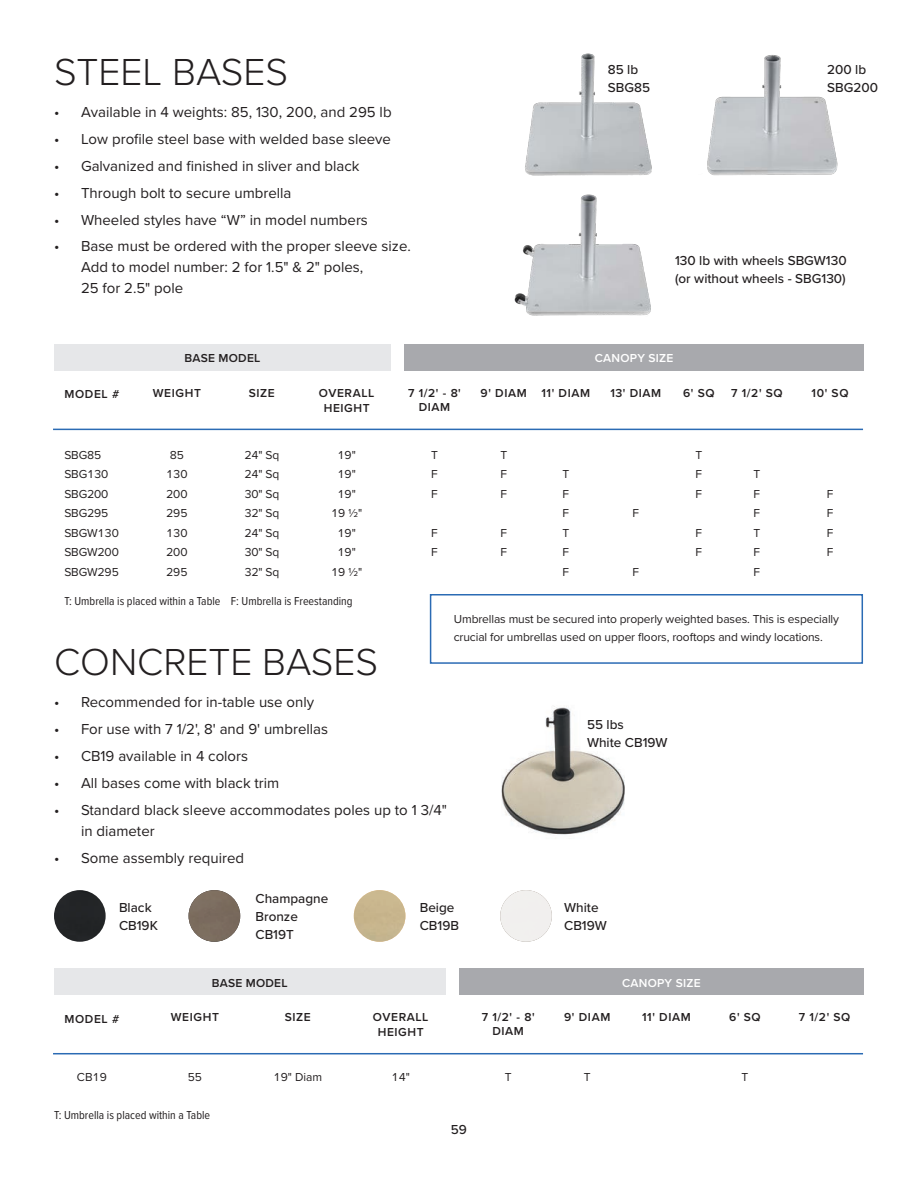
<style>
.page{position:relative;width:918px;height:1188px;background:#fff}
.page>*{position:absolute;margin:0;border:0;box-sizing:border-box;transform-origin:0 0}
.t1{font:300 39px "Proxima Nova";color:#231f20}
.t2{font:15px/21px "Proxima Nova";color:#231f20}
.t3{font:500 13.5px/18px "Proxima Nova";color:#231f20}
.t4{font:12px/19.5px "Proxima Nova";letter-spacing:-.01em;color:#231f20}
.t5{font:600 12px/13.5px "Proxima Nova";letter-spacing:.05em;color:#231f20;text-align:center}
.t6{font:12px "Proxima Nova Cond";color:#231f20}
.t7{font:600 12px "Proxima Nova";letter-spacing:.02em;color:#fff}
.t8{font:600 12px "Proxima Nova";letter-spacing:.02em;color:#231f20}
.s1{font-style:inherit}
</style>
<div class="page">
<div style="left:54px;top:890px;width:52px;height:52px;background:#232526;border-radius:26px"></div>
<div style="left:189px;top:890px;width:51px;height:52px;background:#7b6b5e;border-radius:26px"></div>
<div style="left:354px;top:890px;width:51px;height:52px;background:#c8b68e;border-radius:26px"></div>
<div style="left:500px;top:890px;width:52px;height:52px;background:#f1efee;border-radius:50%"></div>
<hr style="left:53px;top:1053px;width:810px;height:1px;background:#2b6bb4">
<img style="left:501px;top:706px;width:124px;height:129px">
<div style="left:404px;top:344px;width:460px;height:27px;background:#a8a9ad"></div>
<div style="left:54px;top:344px;width:337px;height:27px;background:#e6e7e9"></div>
<hr style="left:53px;top:429px;width:810px;height:1px;background:#2b6bb4">
<div style="left:54px;top:969px;width:392px;height:26px;background:#e6e7e9"></div>
<div style="left:459px;top:969px;width:405px;height:26px;background:#a8a9ad"></div>
<img style="left:514px;top:53px;width:138px;height:263px">
<img style="left:707px;top:55px;width:131px;height:121px">
<div style="left:430px;top:594px;width:433px;height:70px;border:2px solid #2b6bb4"></div>
<p class="t1" style="left:54px;top:43px;width:236px">STEEL BASES</p>
<p class="t2" style="left:54px;top:101px;width:339px">• Available in <span class="s1">4</span> weights: 85, 130<span class="s1">,</span> 200<span class="s1">, and 295 lb</span></p>
<p class="t2" style="left:54px;top:127px;width:339px">• Low profile steel base with welded base sleeve</p>
<p class="t2" style="left:54px;top:154px;width:307px">• Galvanized and finished in sliver and black</p>
<p class="t2" style="left:54px;top:181px;width:239px">• Through bolt to secure umbrella</p>
<p class="t2" style="left:54px;top:208px;width:315px">• Wheeled styles have “W” in model numbers</p>
<p class="t2" style="left:81px;top:235px;width:331px;text-indent:-27px">• Base must be ordered with the proper sleeve size.<br>Add to model number: 2 for 1.5" &amp; 2" poles,<br>25 for 2.5" pole</p>
<p class="t3" style="left:608px;top:60px;width:32px">85 lb</p>
<p class="t3" style="left:608px;top:78px;width:44px">SBG85</p>
<p class="t3" style="left:827px;top:60px;width:40px">200 lb</p>
<p class="t3" style="left:827px;top:78px;width:52px">SBG200</p>
<p class="t3" style="left:675px;top:251px;width:173px">130 lb with wheels SBGW130</p>
<p class="t3" style="left:675px;top:269px;width:172px">(or without wheels - SBG130)</p>
<p class="t8" style="left:185px;top:349px;width:77px">BASE MODEL</p>
<p class="t7" style="left:595px;top:349px;width:80px">CANOPY SIZE</p>
<p class="t5" style="left:249px;top:386px;width:28px">SIZE</p>
<p class="t5" style="left:481px;top:386px;width:48px">9' DIAM</p>
<p class="t5" style="left:541px;top:386px;width:50px">11' DIAM</p>
<p class="t5" style="left:683px;top:386px;width:33px">6' SQ</p>
<p class="t5" style="left:731px;top:386px;width:53px">7 1/2' SQ</p>
<p class="t5" style="left:812px;top:386px;width:38px">10' SQ</p>
<p class="t5" style="left:408px;top:386px;width:54px">7 1/2' - 8'<br>DIAM</p>
<p class="t5" style="left:65px;top:387px;width:56px">MODEL #</p>
<p class="t5" style="left:153px;top:386px;width:50px">WEIGHT</p>
<p class="t5" style="left:319px;top:386px;width:57px">OVERALL</p>
<p class="t5" style="left:324px;top:401px;width:47px">HEIGHT</p>
<p class="t5" style="left:610px;top:386px;width:52px">13' DIAM</p>
<p class="t4" style="left:64px;top:444px;width:39px">SBG85</p>
<p class="t4" style="left:64px;top:464px;width:46px">SBG130</p>
<p class="t4" style="left:64px;top:483px;width:46px">SBG200<br>SBG295</p>
<p class="t4" style="left:64px;top:522px;width:56px">SBGW130</p>
<p class="t4" style="left:64px;top:542px;width:56px">SBGW200</p>
<p class="t4" style="left:64px;top:561px;width:56px">SBGW295</p>
<p class="t4" style="left:170px;top:444px;width:16px">85</p>
<p class="t4" style="left:166px;top:464px;width:23px">130</p>
<p class="t4" style="left:166px;top:483px;width:23px">200</p>
<p class="t4" style="left:166px;top:503px;width:23px">295<br>130</p>
<p class="t4" style="left:166px;top:542px;width:23px">200</p>
<p class="t4" style="left:166px;top:561px;width:23px">295</p>
<p class="t4" style="left:244px;top:444px;width:36px">24" Sq</p>
<p class="t4" style="left:244px;top:464px;width:36px">24" Sq</p>
<p class="t4" style="left:244px;top:483px;width:36px">30" Sq</p>
<p class="t4" style="left:244px;top:503px;width:36px">32" Sq<br>24" Sq</p>
<p class="t4" style="left:244px;top:542px;width:36px">30" Sq</p>
<p class="t4" style="left:244px;top:561px;width:36px">32" Sq</p>
<p class="t4" style="left:337px;top:444px;width:20px">19"</p>
<p class="t4" style="left:337px;top:464px;width:20px">19"</p>
<p class="t4" style="left:337px;top:483px;width:20px">19"</p>
<p class="t4" style="left:331px;top:503px;width:33px">19 1/2"</p>
<p class="t4" style="left:337px;top:522px;width:20px">19"</p>
<p class="t4" style="left:337px;top:542px;width:20px">19"</p>
<p class="t4" style="left:331px;top:561px;width:33px">19 1/2"</p>
<p class="t6" style="left:64px;top:592px;width:290px">T: Umbrella is placed within a Table F: Umbrella is Freestanding</p>
<p class="t1" style="left:54px;top:633px;width:326px">CONCRETE BASES</p>
<p class="t4" style="left:431px;top:444px;width:8px">T</p>
<p class="t4" style="left:431px;top:464px;width:8px">F</p>
<p class="t4" style="left:431px;top:483px;width:8px">F</p>
<p class="t4" style="left:431px;top:522px;width:8px">F</p>
<p class="t4" style="left:431px;top:542px;width:8px">F</p>
<p class="t4" style="left:500px;top:444px;width:8px">T</p>
<p class="t4" style="left:500px;top:464px;width:8px">F</p>
<p class="t4" style="left:500px;top:483px;width:8px">F</p>
<p class="t4" style="left:500px;top:522px;width:8px">F</p>
<p class="t4" style="left:500px;top:542px;width:8px">F</p>
<p class="t4" style="left:562px;top:464px;width:8px">T</p>
<p class="t4" style="left:562px;top:483px;width:8px">F</p>
<p class="t4" style="left:562px;top:503px;width:8px">F</p>
<p class="t4" style="left:562px;top:522px;width:8px">T</p>
<p class="t4" style="left:562px;top:542px;width:8px">F</p>
<p class="t4" style="left:562px;top:561px;width:8px">F</p>
<p class="t4" style="left:633px;top:503px;width:8px">F</p>
<p class="t4" style="left:633px;top:561px;width:8px">F</p>
<p class="t4" style="left:695px;top:444px;width:8px">T</p>
<p class="t4" style="left:696px;top:464px;width:8px">F</p>
<p class="t4" style="left:696px;top:483px;width:8px">F</p>
<p class="t4" style="left:696px;top:522px;width:8px">F</p>
<p class="t4" style="left:696px;top:542px;width:8px">F</p>
<p class="t4" style="left:754px;top:464px;width:8px">T</p>
<p class="t4" style="left:754px;top:483px;width:8px">F</p>
<p class="t4" style="left:754px;top:503px;width:8px">F</p>
<p class="t4" style="left:754px;top:522px;width:8px">T</p>
<p class="t4" style="left:754px;top:542px;width:8px">F</p>
<p class="t4" style="left:754px;top:561px;width:8px">F</p>
<p class="t4" style="left:827px;top:483px;width:8px">F</p>
<p class="t4" style="left:827px;top:503px;width:8px">F</p>
<p class="t4" style="left:827px;top:522px;width:8px">F</p>
<p class="t4" style="left:827px;top:542px;width:8px">F</p>
<p class="t4" style="left:454px;top:610px;width:387px;line-height:18px">Umbrellas must be secured into properly weighted bases. This is especially crucial for umbrellas used on upper floors, rooftops and windy locations.</p>
<p class="t2" style="left:54px;top:691px;width:262px">• Recommended for in-table use only</p>
<p class="t2" style="left:54px;top:718px;width:276px">• For use with 7 1/2', 8' and 9' umbrellas</p>
<p class="t2" style="left:54px;top:745px;width:196px">• CB19 available in 4 colors</p>
<p class="t2" style="left:54px;top:772px;width:227px">• All bases come with black trim</p>
<p class="t2" style="left:81px;top:799px;width:368px;text-indent:-27px">• Standard black sleeve accommodates poles up to 1 3/4" in diameter</p>
<p class="t2" style="left:54px;top:847px;width:192px">• Some assembly required</p>
<p class="t3" style="left:587px;top:715px;width:38px">55 lbs</p>
<p class="t3" style="left:587px;top:733px;width:82px">White CB19W</p>
<p class="t3" style="left:119px;top:898px;width:34px">Black</p>
<p class="t3" style="left:119px;top:916px;width:40px">CB19K</p>
<p class="t3" style="left:256px;top:889px;width:74px">Champagne<br>Bronze</p>
<p class="t3" style="left:256px;top:925px;width:40px">CB19T</p>
<p class="t3" style="left:420px;top:898px;width:36px">Beige</p>
<p class="t3" style="left:420px;top:916px;width:41px">CB19B</p>
<p class="t3" style="left:564px;top:898px;width:36px">White</p>
<p class="t3" style="left:564px;top:916px;width:44px">CB19W</p>
<p class="t8" style="left:212px;top:974px;width:77px">BASE MODEL</p>
<p class="t7" style="left:622px;top:974px;width:80px">CANOPY SIZE</p>
<p class="t5" style="left:65px;top:1011px;width:56px">MODEL #</p>
<p class="t5" style="left:171px;top:1010px;width:50px">WEIGHT</p>
<p class="t5" style="left:373px;top:1010px;width:57px">OVERALL</p>
<p class="t5" style="left:378px;top:1025px;width:47px">HEIGHT</p>
<p class="t5" style="left:285px;top:1010px;width:28px">SIZE</p>
<p class="t4" style="left:77px;top:1067px;width:32px">CB19</p>
<p class="t4" style="left:188px;top:1067px;width:16px">55</p>
<p class="t4" style="left:273px;top:1067px;width:50px">19" Diam</p>
<p class="t4" style="left:392px;top:1067px;width:20px">14"</p>
<p class="t6" style="left:54px;top:1106px;width:158px">T: Umbrella is placed within a Table</p>
<p class="t5" style="left:482px;top:1010px;width:54px">7 1/2' - 8'<br>DIAM</p>
<p class="t5" style="left:564px;top:1010px;width:48px">9' DIAM</p>
<p class="t5" style="left:642px;top:1010px;width:50px">11' DIAM</p>
<p class="t5" style="left:729px;top:1010px;width:33px">6' SQ</p>
<p class="t5" style="left:799px;top:1010px;width:53px">7 1/2' SQ</p>
<p class="t4" style="left:505px;top:1067px;width:8px">T</p>
<p class="t4" style="left:584px;top:1067px;width:8px">T</p>
<p class="t4" style="left:742px;top:1067px;width:8px">T</p>
<p class="t3" style="left:451px;top:1120px;width:18px">59</p>
</div>
